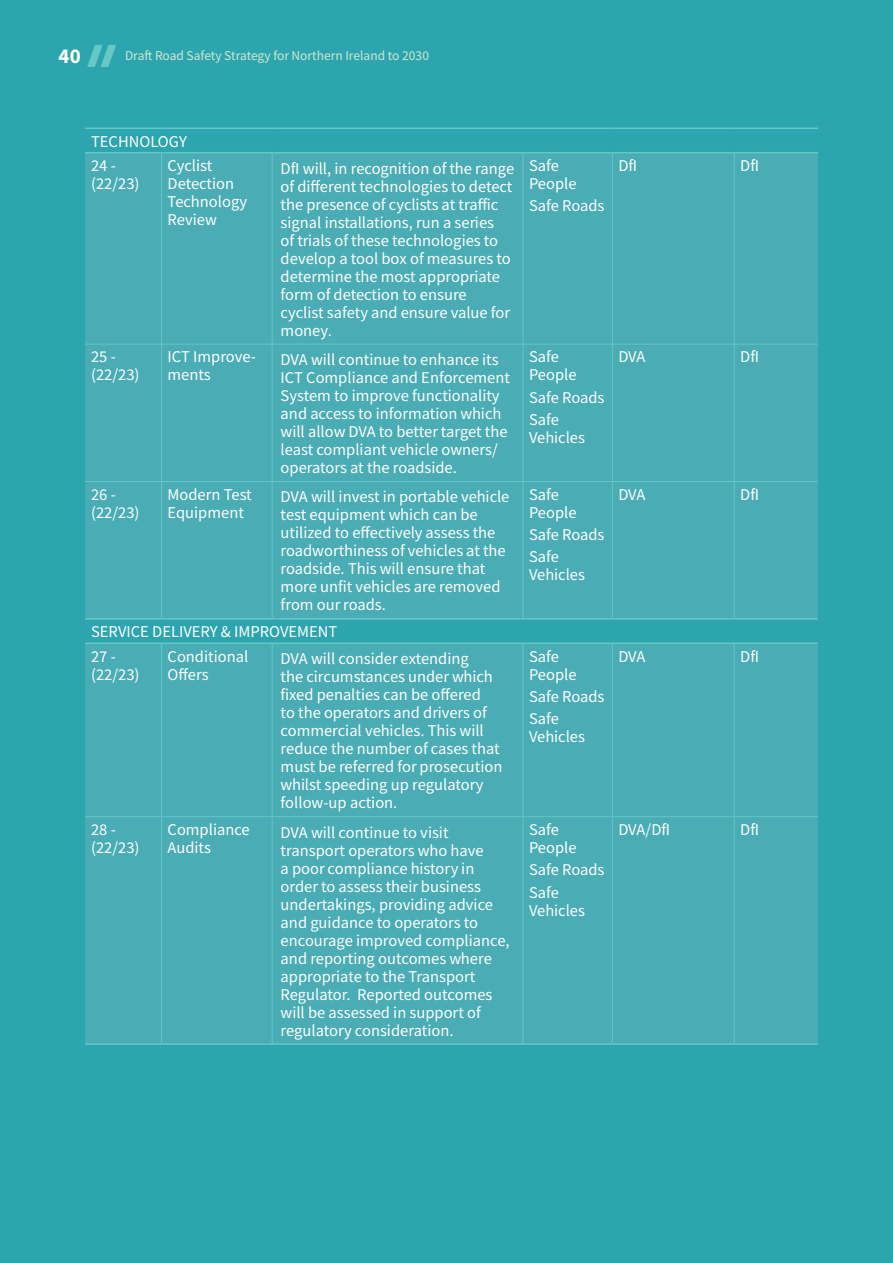
<style>
.page{position:relative;width:893px;height:1263px;background:#2da5af}
.page>*{position:absolute;margin:0;border:0;box-sizing:border-box;transform-origin:0 0}
.t1{font:21px "Source Sans Variable";color:#fff}
.body_1_rev{font:16.5px/18px "Source Sans Variable";color:#fff}
.body_rev_less_space{font:16.5px/18px "Source Sans Variable";color:#fff}
.t2{font:13.5px "Source Sans Variable";color:#cee7d0}
</style>
<div class="page">
<div style="left:85px;top:153px;width:733px;height:890px;background:#4aacb5"></div>
<hr style="left:161px;top:153px;width:1px;height:191px;background:#66c7c7">
<hr style="left:272px;top:153px;width:1px;height:191px;background:#66c7c7">
<hr style="left:523px;top:153px;width:1px;height:191px;background:#66c7c7">
<hr style="left:612px;top:153px;width:1px;height:191px;background:#66c7c7">
<hr style="left:734px;top:153px;width:1px;height:191px;background:#66c7c7">
<hr style="left:85px;top:344px;width:77px;height:1px;background:#66c7c7">
<hr style="left:162px;top:344px;width:110px;height:1px;background:#66c7c7">
<hr style="left:161px;top:344px;width:1px;height:137px;background:#66c7c7">
<hr style="left:272px;top:344px;width:251px;height:1px;background:#66c7c7">
<hr style="left:272px;top:344px;width:1px;height:137px;background:#66c7c7">
<hr style="left:523px;top:344px;width:89px;height:1px;background:#66c7c7">
<hr style="left:523px;top:344px;width:1px;height:137px;background:#66c7c7">
<hr style="left:612px;top:344px;width:122px;height:1px;background:#66c7c7">
<hr style="left:612px;top:344px;width:1px;height:137px;background:#66c7c7">
<hr style="left:734px;top:344px;width:84px;height:1px;background:#66c7c7">
<hr style="left:734px;top:344px;width:1px;height:137px;background:#66c7c7">
<hr style="left:85px;top:481px;width:77px;height:1px;background:#66c7c7">
<hr style="left:162px;top:481px;width:110px;height:1px;background:#66c7c7">
<hr style="left:161px;top:482px;width:1px;height:136px;background:#66c7c7">
<hr style="left:272px;top:481px;width:251px;height:1px;background:#66c7c7">
<hr style="left:272px;top:482px;width:1px;height:136px;background:#66c7c7">
<hr style="left:523px;top:481px;width:89px;height:1px;background:#66c7c7">
<hr style="left:523px;top:482px;width:1px;height:136px;background:#66c7c7">
<hr style="left:612px;top:481px;width:122px;height:1px;background:#66c7c7">
<hr style="left:612px;top:482px;width:1px;height:136px;background:#66c7c7">
<hr style="left:734px;top:481px;width:84px;height:1px;background:#66c7c7">
<hr style="left:734px;top:482px;width:1px;height:136px;background:#66c7c7">
<hr style="left:161px;top:644px;width:1px;height:172px;background:#66c7c7">
<hr style="left:272px;top:644px;width:1px;height:172px;background:#66c7c7">
<hr style="left:523px;top:644px;width:1px;height:172px;background:#66c7c7">
<hr style="left:612px;top:644px;width:1px;height:172px;background:#66c7c7">
<hr style="left:734px;top:644px;width:1px;height:172px;background:#66c7c7">
<hr style="left:85px;top:816px;width:77px;height:1px;background:#66c7c7">
<hr style="left:162px;top:816px;width:110px;height:1px;background:#66c7c7">
<hr style="left:161px;top:817px;width:1px;height:226px;background:#66c7c7">
<hr style="left:272px;top:816px;width:251px;height:1px;background:#66c7c7">
<hr style="left:272px;top:817px;width:1px;height:226px;background:#66c7c7">
<hr style="left:523px;top:816px;width:89px;height:1px;background:#66c7c7">
<hr style="left:523px;top:817px;width:1px;height:226px;background:#66c7c7">
<hr style="left:612px;top:816px;width:122px;height:1px;background:#66c7c7">
<hr style="left:612px;top:817px;width:1px;height:226px;background:#66c7c7">
<hr style="left:734px;top:816px;width:84px;height:1px;background:#66c7c7">
<hr style="left:734px;top:817px;width:1px;height:226px;background:#66c7c7">
<hr style="left:85px;top:128px;width:77px;height:1px;background:#66c7c7">
<hr style="left:162px;top:128px;width:110px;height:1px;background:#66c7c7">
<hr style="left:272px;top:128px;width:251px;height:1px;background:#66c7c7">
<hr style="left:523px;top:128px;width:89px;height:1px;background:#66c7c7">
<hr style="left:612px;top:128px;width:122px;height:1px;background:#66c7c7">
<hr style="left:734px;top:128px;width:84px;height:1px;background:#66c7c7">
<hr style="left:85px;top:152px;width:77px;height:1px;background:#66c7c7">
<hr style="left:162px;top:152px;width:110px;height:1px;background:#66c7c7">
<hr style="left:272px;top:152px;width:251px;height:1px;background:#66c7c7">
<hr style="left:523px;top:152px;width:89px;height:1px;background:#66c7c7">
<hr style="left:612px;top:152px;width:122px;height:1px;background:#66c7c7">
<hr style="left:734px;top:152px;width:84px;height:1px;background:#66c7c7">
<hr style="left:85px;top:618px;width:77px;height:2px;background:#66c7c7">
<hr style="left:162px;top:618px;width:110px;height:2px;background:#66c7c7">
<hr style="left:272px;top:618px;width:251px;height:2px;background:#66c7c7">
<hr style="left:523px;top:618px;width:89px;height:2px;background:#66c7c7">
<hr style="left:612px;top:618px;width:122px;height:2px;background:#66c7c7">
<hr style="left:734px;top:618px;width:84px;height:2px;background:#66c7c7">
<hr style="left:85px;top:642px;width:77px;height:2px;background:#66c7c7">
<hr style="left:162px;top:642px;width:110px;height:2px;background:#66c7c7">
<hr style="left:272px;top:642px;width:251px;height:2px;background:#66c7c7">
<hr style="left:523px;top:642px;width:89px;height:2px;background:#66c7c7">
<hr style="left:612px;top:642px;width:122px;height:2px;background:#66c7c7">
<hr style="left:734px;top:642px;width:84px;height:2px;background:#66c7c7">
<hr style="left:85px;top:1043px;width:77px;height:2px;background:#66c7c7">
<hr style="left:162px;top:1043px;width:110px;height:2px;background:#66c7c7">
<hr style="left:272px;top:1043px;width:251px;height:2px;background:#66c7c7">
<hr style="left:523px;top:1043px;width:89px;height:2px;background:#66c7c7">
<hr style="left:612px;top:1043px;width:122px;height:2px;background:#66c7c7">
<hr style="left:734px;top:1043px;width:84px;height:2px;background:#66c7c7">
<svg style="left:87px;top:45px;width:29px;height:22px"></svg>
<p class="t1" style="left:59px;top:43px;width:24px">40</p>
<p class="t2" style="left:125px;top:48px;width:306px">Draft Road Safety Strategy for Northern Ireland to 2030</p>
<p class="body_1_rev" style="left:91px;top:132px;width:97px">TECHNOLOGY</p>
<p class="body_1_rev" style="left:91px;top:157px;width:50px">24 - (22/23)</p>
<p class="body_1_rev" style="left:168px;top:157px;width:81px">Cyclist<br>Detection<br>Technology<br>Review</p>
<p class="body_1_rev" style="left:281px;top:159px;width:235px">DfI will, in recognition of the range of different technologies to detect the presence of cyclists at traffic signal installations, run a series<br>of trials of these technologies to develop a tool box of measures to determine the most appropriate form of detection to ensure<br>cyclist safety and ensure value for money.</p>
<p class="body_rev_less_space" style="left:529px;top:157px;width:49px">Safe<br>People</p>
<p class="body_rev_less_space" style="left:529px;top:197px;width:77px">Safe Roads</p>
<p class="body_1_rev" style="left:91px;top:348px;width:50px">25 - (22/23)</p>
<p class="body_1_rev" style="left:168px;top:348px;width:90px">ICT Improve&shy;ments</p>
<p class="body_1_rev" style="left:281px;top:351px;width:231px">DVA will continue to enhance its<br>ICT Compliance and Enforcement<br>System to improve functionality and access to information which will allow DVA to better target the least compliant vehicle owners/ operators at the roadside.</p>
<p class="body_rev_less_space" style="left:529px;top:348px;width:49px">Safe<br>People</p>
<p class="body_rev_less_space" style="left:529px;top:388px;width:77px">Safe Roads</p>
<p class="body_rev_less_space" style="left:529px;top:411px;width:57px">Safe<br>Vehicles</p>
<p class="body_1_rev" style="left:91px;top:485px;width:50px">26 - (22/23)</p>
<p class="body_1_rev" style="left:168px;top:485px;width:86px">Modern Test<br>Equipment</p>
<p class="body_1_rev" style="left:281px;top:488px;width:230px">DVA will invest in portable vehicle test equipment which can be utilized to effectively assess the roadworthiness of vehicles at the roadside. This will ensure that more unfit vehicles are removed from our roads.</p>
<p class="body_rev_less_space" style="left:529px;top:485px;width:49px">Safe<br>People</p>
<p class="body_rev_less_space" style="left:529px;top:526px;width:77px">Safe Roads</p>
<p class="body_rev_less_space" style="left:529px;top:548px;width:57px">Safe<br>Vehicles</p>
<p class="body_1_rev" style="left:91px;top:623px;width:248px">SERVICE DELIVERY &amp; IMPROVEMENT</p>
<p class="body_1_rev" style="left:91px;top:647px;width:50px">27 - (22/23)</p>
<p class="body_1_rev" style="left:168px;top:647px;width:82px">Conditional<br>Offers</p>
<p class="body_1_rev" style="left:281px;top:650px;width:223px">DVA will consider extending<br>the circumstances under which fixed penalties can be offered<br>to the operators and drivers of commercial vehicles. This will reduce the number of cases that must be referred for prosecution whilst speeding up regulatory follow-up action.</p>
<p class="body_rev_less_space" style="left:529px;top:647px;width:49px">Safe<br>People</p>
<p class="body_rev_less_space" style="left:529px;top:687px;width:77px">Safe Roads</p>
<p class="body_rev_less_space" style="left:529px;top:710px;width:57px">Safe<br>Vehicles</p>
<p class="body_1_rev" style="left:91px;top:821px;width:50px">28 - (22/23)</p>
<p class="body_1_rev" style="left:168px;top:821px;width:84px">Compliance<br>Audits</p>
<p class="body_1_rev" style="left:281px;top:823px;width:231px">DVA will continue to visit transport operators who have<br>a poor compliance history in order to assess their business undertakings, providing advice and guidance to operators to encourage improved compliance, and reporting outcomes where appropriate to the Transport<br>Regulator. Reported outcomes will be assessed in support of regulatory consideration.</p>
<p class="body_rev_less_space" style="left:529px;top:821px;width:49px">Safe<br>People</p>
<p class="body_rev_less_space" style="left:529px;top:861px;width:77px">Safe Roads</p>
<p class="body_rev_less_space" style="left:529px;top:883px;width:57px">Safe<br>Vehicles</p>
<p class="body_1_rev" style="left:618px;top:157px;width:20px">DfI</p>
<p class="body_1_rev" style="left:740px;top:157px;width:20px">DfI</p>
<p class="body_1_rev" style="left:618px;top:348px;width:29px">DVA</p>
<p class="body_1_rev" style="left:740px;top:348px;width:20px">DfI</p>
<p class="body_1_rev" style="left:618px;top:485px;width:29px">DVA</p>
<p class="body_1_rev" style="left:740px;top:485px;width:20px">DfI</p>
<p class="body_1_rev" style="left:618px;top:647px;width:29px">DVA</p>
<p class="body_1_rev" style="left:740px;top:647px;width:20px">DfI</p>
<p class="body_1_rev" style="left:618px;top:821px;width:53px">DVA/DfI</p>
<p class="body_1_rev" style="left:740px;top:821px;width:20px">DfI</p>
</div>
